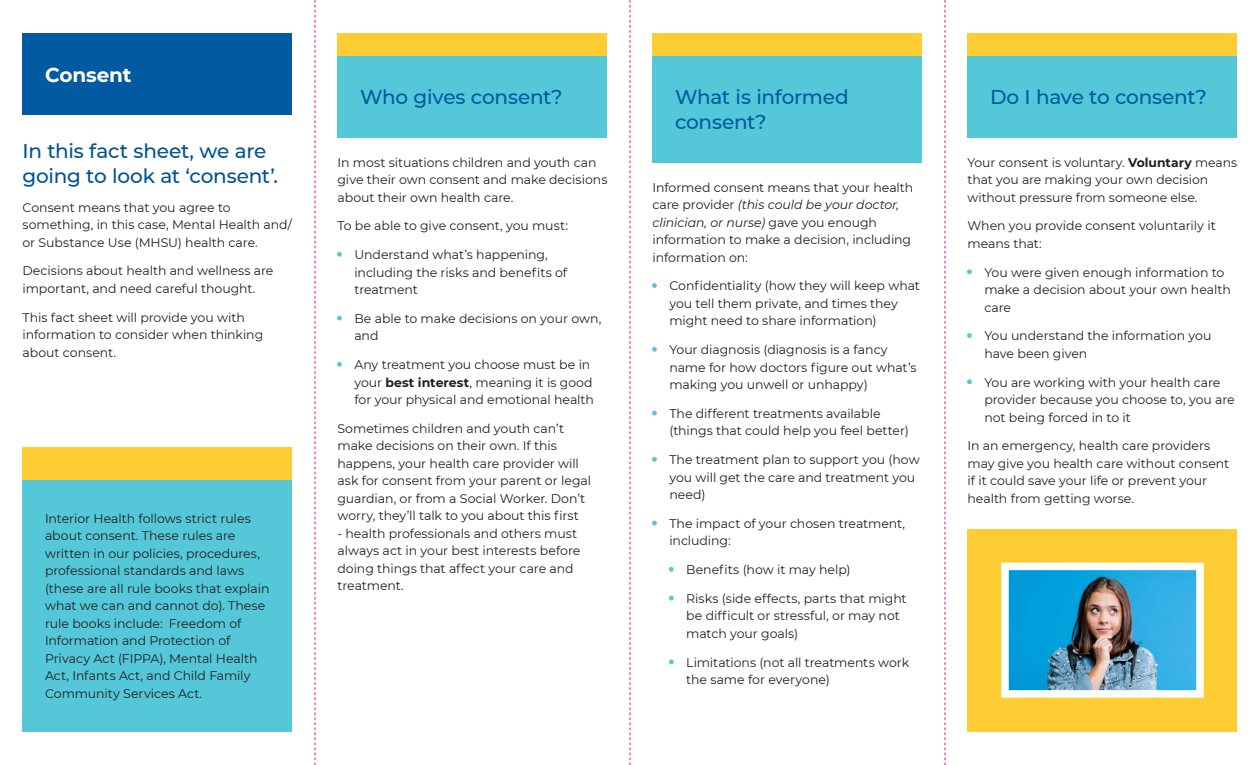
<style>
.page{position:relative;width:1260px;height:765px;background:#fff}
.page>*{position:absolute;margin:0;border:0;box-sizing:border-box;transform-origin:0 0}
.t1{font:500 20px/25px "Montserrat";letter-spacing:-.015em;color:#015aa2}
.t2{font:500 20px/25px "Montserrat";letter-spacing:-.015em;color:#005294}
.t3{font:700 20px "Montserrat";letter-spacing:-.005em;color:#fff}
.t4{font:12.5px/17.5px "Montserrat";letter-spacing:-.005em;color:#231f20}
.s1{font-weight:500;color:#54c7d9}
.s2{font-weight:700}
.s3{font-style:italic}
</style>
<div class="page">
<div style="left:652px;top:34px;width:270px;height:22px;background:#fecd33"></div>
<div style="left:652px;top:56px;width:270px;height:107px;background:#54c7d9"></div>
<div style="left:338px;top:34px;width:270px;height:22px;background:#fecd33"></div>
<div style="left:338px;top:56px;width:270px;height:82px;background:#54c7d9"></div>
<div style="left:22px;top:34px;width:270px;height:81px;background:#015aa2"></div>
<div style="left:968px;top:34px;width:270px;height:22px;background:#fecd33"></div>
<div style="left:968px;top:56px;width:270px;height:82px;background:#54c7d9"></div>
<div style="left:22px;top:447px;width:270px;height:33px;background:#fecd33"></div>
<div style="left:22px;top:480px;width:270px;height:251px;background:#54c7d9"></div>
<div style="left:968px;top:529px;width:270px;height:202px;background:#fecd33"></div>
<img style="left:1010px;top:572px;width:185px;height:117px">
<div style="left:1001px;top:563px;width:203px;height:135px;border:8px solid #fff"></div>
<svg style="left:315px;top:0;width:1px;height:765px"></svg>
<svg style="left:630px;top:0;width:1px;height:765px"></svg>
<svg style="left:945px;top:0;width:1px;height:765px"></svg>
<h1 class="t3" style="left:45px;top:60px;width:88px">Consent</h1>
<h1 class="t2" style="left:22px;top:137px;width:257px">In this fact sheet, we are going to look at ‘consent’.</h1>
<p class="t4" style="left:22px;top:198px;width:271px">Consent means that you agree to something, in this case, Mental Health and/ or Substance Use (MHSU) health care.</p>
<p class="t4" style="left:22px;top:262px;width:252px">Decisions about health and wellness are important, and need careful thought.</p>
<p class="t4" style="left:22px;top:308px;width:242px">This fact sheet will provide you with information to consider when thinking about consent.</p>
<p class="t4" style="left:45px;top:509px;width:226px">Interior Health follows strict rules about consent. These rules are written in our policies, procedures, professional standards and laws (these are all rule books that explain what we can and cannot do). These rule books include: Freedom of Information and Protection of Privacy Act (FIPPA), Mental Health Act, Infants Act, and Child Family Community Services Act.</p>
<h1 class="t1" style="left:360px;top:84px;width:204px">Who gives consent?</h1>
<p class="t4" style="left:338px;top:153px;width:271px">In most situations children and youth can give their own consent and make decisions about their own health care.</p>
<p class="t4" style="left:338px;top:217px;width:232px">To be able to give consent, you must:</p>
<p class="t4" style="left:354px;top:245px;width:214px;text-indent:-17px"><span class="s1">•</span> Understand what’s happening, including the risks and benefits of treatment</p>
<p class="t4" style="left:354px;top:309px;width:248px;text-indent:-17px"><span class="s1">•</span> Be able to make decisions on your own, and</p>
<p class="t4" style="left:354px;top:355px;width:241px;text-indent:-17px"><span class="s1">•</span> Any treatment you choose must be in your <span class="s2">best interest</span>, meaning it is good for your physical and emotional health</p>
<p class="t4" style="left:338px;top:419px;width:255px">Sometimes children and youth can’t make decisions on their own. If this happens, your health care provider will ask for consent from your parent or legal guardian, or from a Social Worker. Don’t worry, they’ll talk to you about this first</p>
<p class="t4" style="left:338px;top:524px;width:244px">- health professionals and others must always act in your best interests before doing things that affect your care and treatment.</p>
<h1 class="t1" style="left:675px;top:84px;width:175px">What is informed consent?</h1>
<p class="t4" style="left:652px;top:178px;width:262px">Informed consent means that your health care provider <span class="s3">(this could be your doctor, clinician, or nurse)</span> gave you enough information to make a decision, including information on:</p>
<p class="t4" style="left:669px;top:277px;width:252px;text-indent:-17px"><span class="s1">•</span> Confidentiality (how they will keep what you tell them private, and times they might need to share information)</p>
<p class="t4" style="left:669px;top:340px;width:249px;text-indent:-17px"><span class="s1">•</span> Your diagnosis (diagnosis is a fancy name for how doctors figure out what’s making you unwell or unhappy)</p>
<p class="t4" style="left:669px;top:404px;width:241px;text-indent:-17px"><span class="s1">•</span> The different treatments available (things that could help you feel better)</p>
<p class="t4" style="left:669px;top:450px;width:252px;text-indent:-17px"><span class="s1">•</span> The treatment plan to support you (how you will get the care and treatment you need)</p>
<p class="t4" style="left:669px;top:514px;width:237px;text-indent:-17px"><span class="s1">•</span> The impact of your chosen treatment, including:</p>
<p class="t4" style="left:669px;top:560px;width:183px"><span class="s1">•</span> Benefits (how it may help)</p>
<p class="t4" style="left:686px;top:589px;width:222px;text-indent:-17px"><span class="s1">•</span> Risks (side effects, parts that might be difficult or stressful, or may not match your goals)</p>
<p class="t4" style="left:686px;top:653px;width:224px;text-indent:-17px"><span class="s1">•</span> Limitations (not all treatments work the same for everyone)</p>
<h1 class="t1" style="left:990px;top:84px;width:218px">Do I have to consent?</h1>
<p class="t4" style="left:968px;top:153px;width:271px">Your consent is voluntary. <span class="s2">Voluntary</span> means that you are making your own decision without pressure from someone else.</p>
<p class="t4" style="left:968px;top:217px;width:250px">When you provide consent voluntarily it means that:</p>
<p class="t4" style="left:984px;top:263px;width:248px;text-indent:-17px"><span class="s1">•</span> You were given enough information to make a decision about your own health care</p>
<p class="t4" style="left:984px;top:327px;width:229px;text-indent:-17px"><span class="s1">•</span> You understand the information you have been given</p>
<p class="t4" style="left:984px;top:373px;width:252px;text-indent:-17px"><span class="s1">•</span> You are working with your health care provider because you choose to, you are not being forced in to it</p>
<p class="t4" style="left:968px;top:437px;width:263px">In an emergency, health care providers may give you health care without consent if it could save your life or prevent your health from getting worse.</p>
</div>
